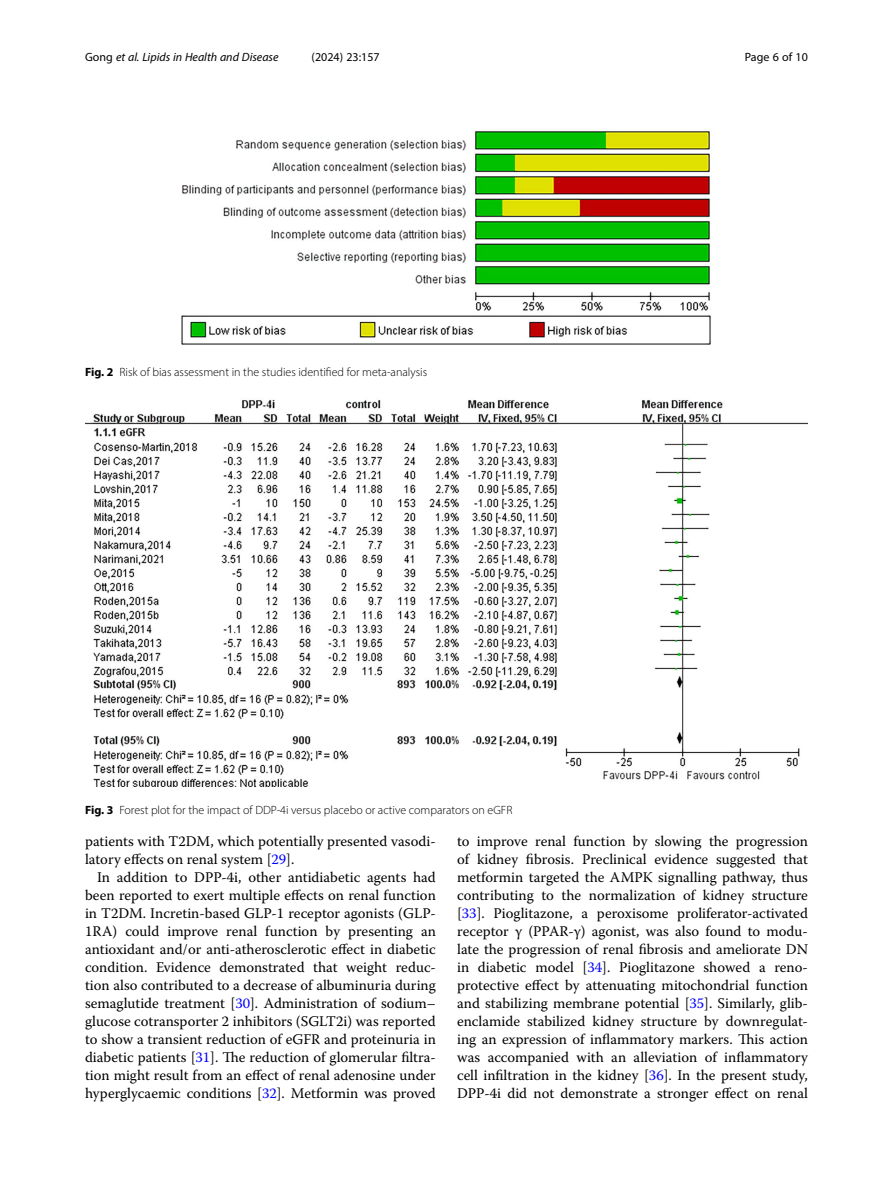
<style>
.page{position:relative;width:893px;height:1191px;background:#fff}
.page>*{position:absolute;margin:0;border:0;box-sizing:border-box;transform-origin:0 0}
.Body_Text_Indent{font:14.7px/18px "Warnock Pro";color:#000;text-align:justify}
.Figure_Caption{font:300 12px "Myriad Pro";color:#000}
.t1{font:italic 12px "Myriad Pro";color:#000}
.t2{font:12px "Myriad Pro";color:#000}
.s1{font-style:normal}
.s2{font-weight:700}
.s3{color:#00f}
</style>
<div class="page">
<img style="left:85px;top:399px;width:723px;height:387px">
<img style="left:181px;top:131px;width:530px;height:214px">
<p class="t1" style="left:85px;top:50px;width:195px"><span class="s1">Gong</span> et al. Lipids in Health and Disease</p>
<p class="t2" style="left:312px;top:50px;width:70px">(2024) 23:157</p>
<p class="t2" style="left:745px;top:50px;width:65px">Page 6 of 10</p>
<p class="Figure_Caption" style="left:85px;top:365px;width:344px"><span class="s2">Fig. 2</span> Risk of bias assessment in the studies identified for meta-analysis</p>
<p class="Figure_Caption" style="left:85px;top:802px;width:429px"><span class="s2">Fig. 3</span> Forest plot for the impact of DDP-4i versus placebo or active comparators on eGFR</p>
<p class="Body_Text_Indent" style="left:85px;top:832px;width:352px">patients with T2DM, which potentially presented vasodi&shy;latory effects on renal system [<span class="s3">29</span>].</p>
<p class="Body_Text_Indent" style="left:85px;top:868px;width:352px;text-indent:12px">In addition to DPP-4i, other antidiabetic agents had been reported to exert multiple effects on renal function in T2DM. Incretin-based GLP-1 receptor agonists (GLP-1RA) could improve renal function by presenting an antioxidant and/or anti-atherosclerotic effect in diabetic condition. Evidence demonstrated that weight reduc&shy;tion also contributed to a decrease of albuminuria during semaglutide treatment [<span class="s3">30</span>]. Administration of sodium– glucose cotransporter 2 inhibitors (SGLT2i) was reported to show a transient reduction of eGFR and proteinuria in diabetic patients [<span class="s3">31</span>]. The reduction of glomerular filtra&shy;tion might result from an effect of renal adenosine under hyperglycaemic conditions [<span class="s3">32</span>]. Metformin was proved</p>
<p class="Body_Text_Indent" style="left:457px;top:832px;width:352px">to improve renal function by slowing the progression of kidney fibrosis. Preclinical evidence suggested that metformin targeted the AMPK signalling pathway, thus contributing to the normalization of kidney structure [<span class="s3">33</span>]. Pioglitazone, a peroxisome proliferator-activated receptor γ (PPAR-γ) agonist, was also found to modu&shy;late the progression of renal fibrosis and ameliorate DN in diabetic model [<span class="s3">34</span>]. Pioglitazone showed a reno&shy;protective effect by attenuating mitochondrial function and stabilizing membrane potential [<span class="s3">35</span>]. Similarly, glib&shy;enclamide stabilized kidney structure by downregulat&shy;ing an expression of inflammatory markers. This action was accompanied with an alleviation of inflammatory cell infiltration in the kidney [<span class="s3">36</span>]. In the present study, DPP-4i did not demonstrate a stronger effect on renal</p>
</div>
